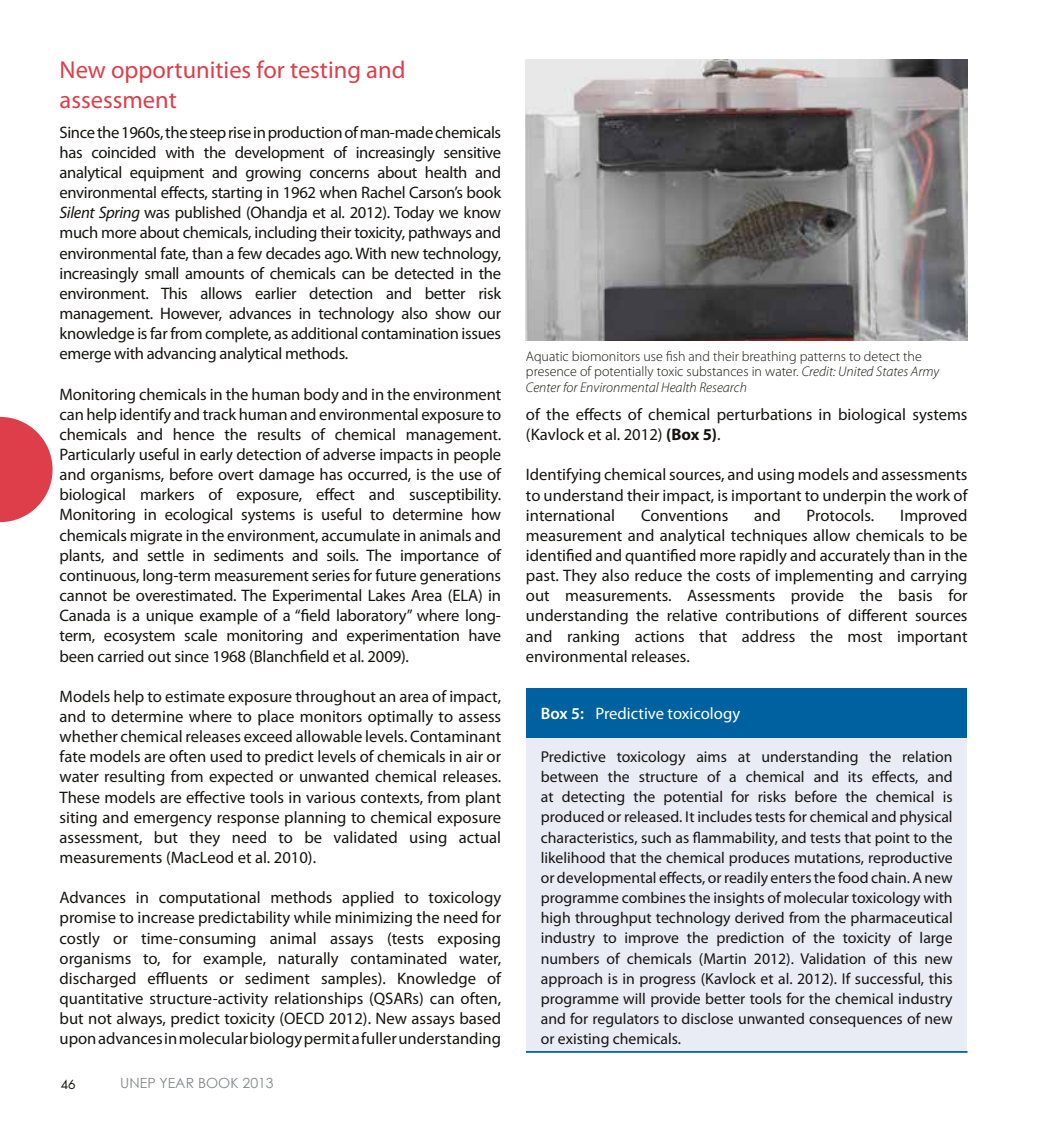
<style>
.page{position:relative;width:1042px;height:1127px;background:#fff}
.page>*{position:absolute;margin:0;border:0;box-sizing:border-box;transform-origin:0 0}
.t1{font:24.5px/29.8px "Myriad Pro";color:#de3e49}
.t2{font:16.62px/20.1px "Myriad Pro";color:#151412;text-align:justify}
.t3{font:16.62px "Myriad Pro";color:#fff}
.t4{font:15.75px/20.1px "Myriad Pro";color:#151412;text-align:justify}
.t5{font:300 14px/15.8px "Myriad Pro";color:#151412}
.t6{font:14px "Century Gothic";color:#858789}
.t7{font:12.25px "Futura";color:#151412}
.s1{font-style:italic}
.s2{font-weight:700}
.s3{font-weight:600}
</style>
<div class="page">
<svg style="left:0;top:417px;width:53px;height:105px"></svg>
<img style="left:526px;top:60px;width:441px;height:280px">
<div style="left:526px;top:721px;width:440px;height:331px;background:#e9ecf5"></div>
<div style="left:526px;top:688px;width:441px;height:49px;background:#0061a1"></div>
<hr style="left:526px;top:1050px;width:441px;height:2px;background:#0061a1">
<h1 class="t1" style="left:60px;top:54px;width:347px">New opportunities for testing and assessment</h1>
<p class="t2" style="left:60px;top:122px;width:443px">Since the 1960s, the steep rise in production of man-made chemicals has coincided with the development of increasingly sensitive analytical equipment and growing concerns about health and environmental effects, starting in 1962 when Rachel Carson’s book <span class="s1">Silent Spring</span> was published (Ohandja et al. 2012). Today we know much more about chemicals, including their toxicity, pathways and environmental fate, than a few decades ago. With new technology, increasingly small amounts of chemicals can be detected in the environment. This allows earlier detection and better risk management. However, advances in technology also show our knowledge is far from complete, as additional contamination issues emerge with advancing analytical methods.</p>
<p class="t2" style="left:60px;top:383px;width:443px">Monitoring chemicals in the human body and in the environment can help identify and track human and environmental exposure to chemicals and hence the results of chemical management.<br>Particularly useful in early detection of adverse impacts in people and organisms, before overt damage has occurred, is the use of biological markers of exposure, effect and susceptibility.<br>Monitoring in ecological systems is useful to determine how chemicals migrate in the environment, accumulate in animals and plants, and settle in sediments and soils. The importance of continuous, long-term measurement series for future generations cannot be overestimated. The Experimental Lakes Area (ELA) in Canada is a unique example of a “field laboratory” where long&shy;term, ecosystem scale monitoring and experimentation have been carried out since 1968 (Blanchfield et al. 2009).</p>
<p class="t2" style="left:60px;top:685px;width:443px">Models help to estimate exposure throughout an area of impact, and to determine where to place monitors optimally to assess whether chemical releases exceed allowable levels. Contaminant fate models are often used to predict levels of chemicals in air or water resulting from expected or unwanted chemical releases.<br>These models are effective tools in various contexts, from plant siting and emergency response planning to chemical exposure assessment, but they need to be validated using actual measurements (MacLeod et al. 2010).</p>
<p class="t2" style="left:60px;top:887px;width:443px">Advances in computational methods applied to toxicology promise to increase predictability while minimizing the need for costly or time-consuming animal assays (tests exposing organisms to, for example, naturally contaminated water, discharged effluents or sediment samples). Knowledge of quantitative structure-activity relationships (QSARs) can often, but not always, predict toxicity (OECD 2012). New assays based upon advances in molecular biology permit a fuller understanding</p>
<p class="t7" style="left:61px;top:1076px;width:17px">46</p>
<p class="t6" style="left:120px;top:1074px;width:155px">UNEP YEAR BOOK 2013</p>
<p class="t5" style="left:526px;top:348px;width:415px">Aquatic biomonitors use fish and their breathing patterns to detect the presence of potentially toxic substances in water. <span class="s1">Credit: United States Army<br>Center for Environmental Health Research</span></p>
<p class="t2" style="left:526px;top:404px;width:443px">of the effects of chemical perturbations in biological systems (Kavlock et al. 2012) <span class="s2">(Box 5)</span>.</p>
<p class="t2" style="left:526px;top:464px;width:443px">Identifying chemical sources, and using models and assessments to understand their impact, is important to underpin the work of international</p>
<p class="t2" style="left:526px;top:504px;width:443px;text-indent:374px">Improved measurement and analytical techniques allow chemicals to be identified and quantified more rapidly and accurately than in the past. They also reduce the costs of implementing and carrying out measurements. Assessments provide the basis for understanding the relative contributions of different sources and ranking actions that address the most important environmental releases.</p>
<p class="t2" style="left:641px;top:504px;width:89px">Conventions</p>
<p class="t2" style="left:754px;top:504px;width:28px">and</p>
<p class="t2" style="left:806px;top:504px;width:69px">Protocols.</p>
<p class="t3" style="left:541px;top:702px;width:201px"><span class="s3">Box 5:</span> Predictive toxicology</p>
<p class="t4" style="left:541px;top:746px;width:413px">Predictive toxicology aims at understanding the relation between the structure of a chemical and its effects, and at detecting the potential for risks before the chemical is produced or released. It includes tests for chemical and physical characteristics, such as flammability, and tests that point to the likelihood that the chemical produces mutations, reproductive or developmental effects, or readily enters the food chain. A new programme combines the insights of molecular toxicology with high throughput technology derived from the pharmaceutical industry to improve the prediction of the toxicity of large numbers of chemicals (Martin 2012). Validation of this new approach is in progress (Kavlock et al. 2012). If successful, this programme will provide better tools for the chemical industry and for regulators to disclose unwanted consequences of new or existing chemicals.</p>
</div>
